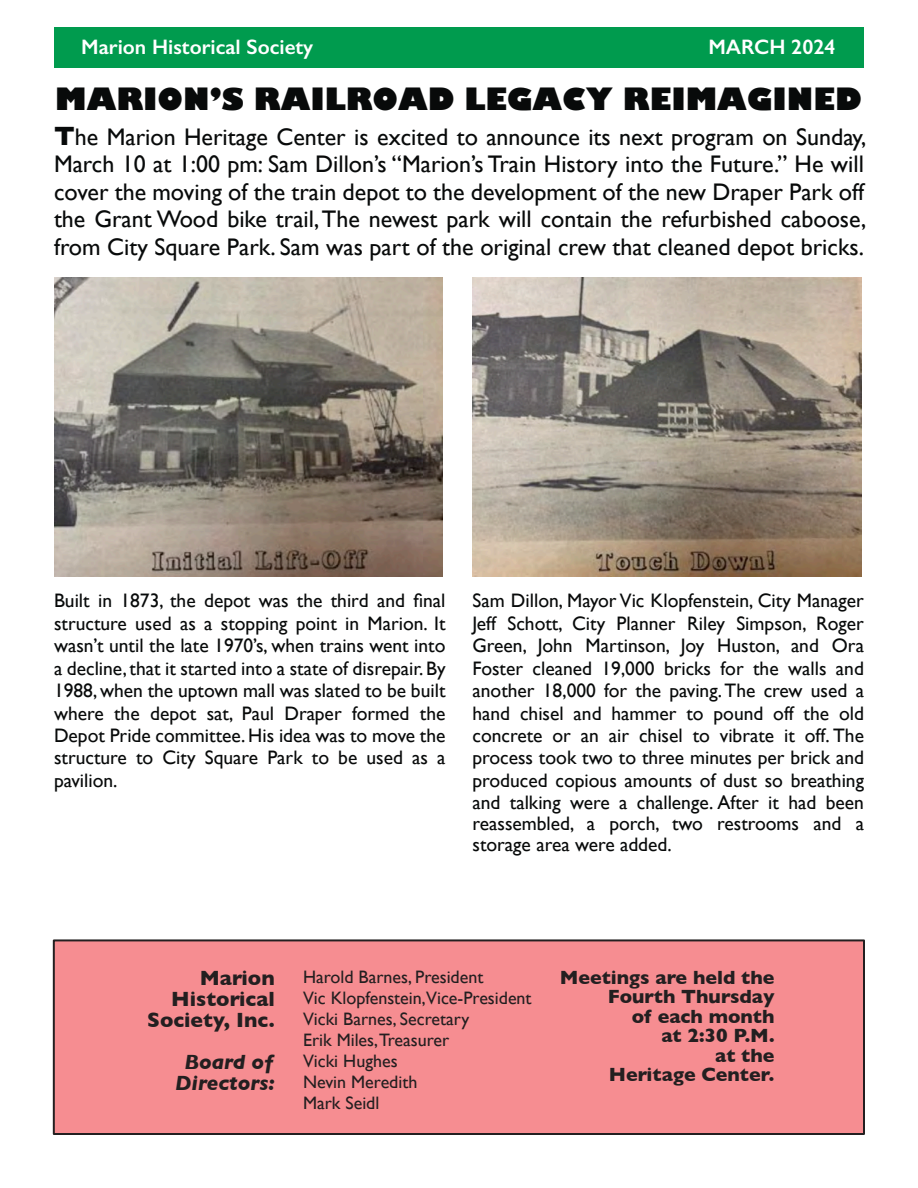
<style>
.page{position:relative;width:918px;height:1188px;background:#fff}
.page>*{position:absolute;margin:0;border:0;box-sizing:border-box;transform-origin:0 0}
.t1{font:800 30px "Gill Sans";color:#080a0a}
.t2{font:24px/27.6px "Gill Sans";color:#080a0a;text-align:justify}
.t3{font:600 21px "Gill Sans";color:#fff}
.t4{font:700 21px/21px "Gill Sans";color:#231f20;text-align:right}
.t5{font:italic 700 21px/21px "Gill Sans";color:#231f20;text-align:center}
.t6{font:19.5px/22.2px "Gill Sans";color:#080a0a;text-align:justify}
.t7{font:700 19.5px/19.5px "Gill Sans";color:#231f20;text-align:right}
.t8{font:18px/21px "Gill Sans";color:#231f20}
.s1{font-weight:700;font-size:27px}
</style>
<div class="page">
<div style="left:54px;top:27px;width:810px;height:41px;background:#009b4e"></div>
<div style="left:53px;top:939px;width:812px;height:196px;background:#f68d91;border:2px solid #231f20"></div>
<img style="left:472px;top:278px;width:389px;height:299px">
<img style="left:54px;top:277px;width:389px;height:300px">
<p class="t3" style="left:81px;top:39px;width:234px">Marion Historical Society</p>
<p class="t3" style="left:708px;top:39px;width:129px">MARCH 2024</p>
<h1 class="t1" style="left:55px;top:80px;width:808px">MARION’S RAILROAD LEGACY REIMAGINED</h1>
<p class="t2" style="left:54px;top:125px;width:814px"><span class="s1">T</span>he Marion Heritage Center is excited to announce its next program on Sunday, March 10 at 1:00 pm: Sam Dillon’s “Marion’s Train History into the Future.” He will cover the moving of the train depot to the development of the new Draper Park off the Grant Wood bike trail, The newest park will contain the refurbished caboose, from City Square Park. Sam was part of the original crew that cleaned depot bricks.</p>
<p class="t6" style="left:54px;top:592px;width:393px">Built in 1873, the depot was the third and final structure used as a stopping point in Marion. It wasn’t until the late 1970’s, when trains went into a decline, that it started into a state of disrepair. By 1988, when the uptown mall was slated to be built where the depot sat, Paul Draper formed the Depot Pride committee. His idea was to move the structure to City Square Park to be used as a pavilion.</p>
<p class="t6" style="left:472px;top:592px;width:393px">Sam Dillon, Mayor Vic Klopfenstein, City Manager Jeff Schott, City Planner Riley Simpson, Roger Green, John Martinson, Joy Huston, and Ora Foster cleaned 19,000 bricks for the walls and another 18,000 for the paving. The crew used a hand chisel and hammer to pound off the old concrete or an air chisel to vibrate it off. The process took two to three minutes per brick and produced copious amounts of dust so breathing and talking were a challenge. After it had been reassembled, a porch, two restrooms and a storage area were added.</p>
<p class="t4" style="left:147px;top:969px;width:129px">Marion<br>Historical<br>Society, Inc.</p>
<p class="t5" style="left:175px;top:1053px;width:101px">Board of<br>Directors:</p>
<p class="t8" style="left:303px;top:968px;width:230px">Harold Barnes, President<br>Vic Klopfenstein,Vice-President<br>Vicki Barnes, Secretary<br>Erik Miles,Treasurer<br>Vicki Hughes<br>Nevin Meredith<br>Mark Seidl</p>
<p class="t7" style="left:560px;top:969px;width:216px">Meetings are held the<br>Fourth Thursday<br>of each month<br>at 2:30 P.M.<br>at the<br>Heritage Center.</p>
</div>
